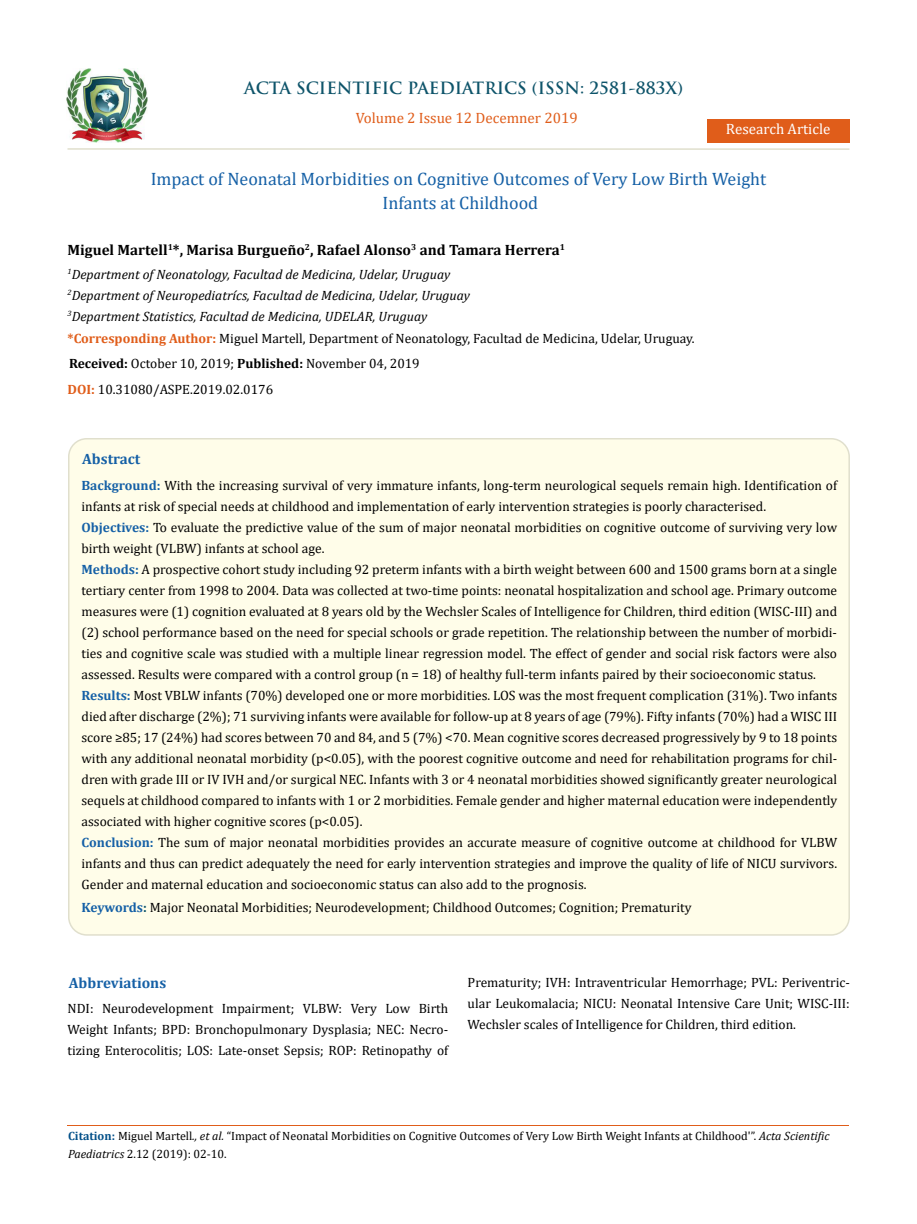
<style>
.page{position:relative;width:917px;height:1224px;background:#fff}
.page>*{position:absolute;margin:0;border:0;box-sizing:border-box;transform-origin:0 0}
.t1{font:18px/24px "Cambria";color:#1560a6;text-align:center}
.t2{font:700 16.5px "Trajan Pro";color:#0e546a}
.t3{font:700 15px "Cambria";color:#000}
.t4{font:15px "Cambria";color:#e05d1a}
.t5{font:700 15px "Cambria";color:#1560a6}
.t6{font:15px "Cambria";color:#fff}
.t7{font:13.5px/21px "Cambria";color:#000;text-align:justify}
.t8{font:italic 13.5px/21px "Cambria";color:#000}
.t9{font:12px/18px "Cambria";color:#000}
.s1{font-weight:700;color:#e05d1a}
.s2{font-weight:700}
.s3{font-weight:700;color:#1560a6}
.s4{font-weight:700;color:#0e546a}
.s5{font-weight:700;color:#035089}
.s6{font-style:italic}
</style>
<div class="page">
<img style="left:67px;top:68px;width:80px;height:74px">
<div style="left:707px;top:119px;width:142px;height:23px;background:#e05d1a"></div>
<div style="left:69px;top:439px;width:780px;height:496px;background:#fffde9;border-radius:18px"></div>
<hr style="left:67px;top:148px;width:782px;height:2px;background:#e0dfcd">
<hr style="left:67px;top:1125px;width:782px;height:1px;background:#e05d1a">
<p class="t2" style="left:244px;top:77px;width:440px">ACTA SCIENTIFIC PAEDIATRICS (ISSN: 2581-883X)</p>
<p class="t4" style="left:356px;top:109px;width:223px">Volume 2 Issue 12 Decemner 2019</p>
<p class="t6" style="left:726px;top:120px;width:106px">Research Article</p>
<h1 class="t1" style="left:151px;top:166px;width:617px">Impact of Neonatal Morbidities on Cognitive Outcomes of Very Low Birth Weight<br>Infants at Childhood</h1>
<p class="t3" style="left:67px;top:239px;width:499px">Miguel Martell<sup>1</sup>*, Marisa Burgueño<sup>2</sup>, Rafael Alonso<sup>3</sup> and Tamara Herrera<sup>1</sup></p>
<p class="t8" style="left:68px;top:263px;width:404px"><sup>1</sup>Department of Neonatology, Facultad de Medicina, Udelar, Uruguay<br><sup>2</sup>Department of Neuropediatrícs, Facultad de Medicina, Udelar, Uruguay<br><sup>3</sup>Department Statistics, Facultad de Medicina, UDELAR, Uruguay</p>
<p class="t7" style="left:68px;top:328px;width:628px"><span class="s1">*Corresponding Author:</span> Miguel Martell, Department of Neonatology, Facultad de Medicina, Udelar, Uruguay.</p>
<p class="t7" style="left:69px;top:353px;width:352px"><span class="s2">Received:</span> October 10, 2019; <span class="s2">Published:</span> November 04, 2019</p>
<p class="t7" style="left:68px;top:379px;width:207px"><span class="s1">DOI:</span> 10.31080/ASPE.2019.02.0176</p>
<p class="t5" style="left:82px;top:449px;width:60px">Abstract</p>
<p class="t7" style="left:81px;top:475px;width:757px;text-align:left"><span class="s3">Background:</span> With the increasing survival of very immature infants, long-term neurological sequels remain high. Identification of infants at risk of special needs at childhood and implementation of early intervention strategies is poorly characterised.<br><span class="s3">Objectives:</span> To evaluate the predictive value of the sum of major neonatal morbidities on cognitive outcome of surviving very low birth weight (VLBW) infants at school age.<br><span class="s3">Methods:</span> A prospective cohort study including 92 preterm infants with a birth weight between 600 and 1500 grams born at a single tertiary center from 1998 to 2004. Data was collected at two-time points: neonatal hospitalization and school age. Primary outcome measures were (1) cognition evaluated at 8 years old by the Wechsler Scales of Intelligence for Children, third edition (WISC-III) and (2) school performance based on the need for special schools or grade repetition. The relationship between the number of morbidi&shy;ties and cognitive scale was studied with a multiple linear regression model. The effect of gender and social risk factors were also assessed. Results were compared with a control group (n = 18) of healthy full-term infants paired by their socioeconomic status.<br><span class="s3">Results:</span> Most VBLW infants (70%) developed one or more morbidities. LOS was the most frequent complication (31%). Two infants died after discharge (2%); 71 surviving infants were available for follow-up at 8 years of age (79%). Fifty infants (70%) had a WISC III score ≥85; 17 (24%) had scores between 70 and 84, and 5 (7%) &lt;70. Mean cognitive scores decreased progressively by 9 to 18 points with any additional neonatal morbidity (p&lt;0.05), with the poorest cognitive outcome and need for rehabilitation programs for chil&shy;dren with grade III or IV IVH and/or surgical NEC. Infants with 3 or 4 neonatal morbidities showed significantly greater neurological sequels at childhood compared to infants with 1 or 2 morbidities. Female gender and higher maternal education were independently associated with higher cognitive scores (p&lt;0.05).<br><span class="s3">Conclusion:</span> The sum of major neonatal morbidities provides an accurate measure of cognitive outcome at childhood for VLBW infants and thus can predict adequately the need for early intervention strategies and improve the quality of life of NICU survivors.<br>Gender and maternal education and socioeconomic status can also add to the prognosis.</p>
<p class="t7" style="left:82px;top:897px;width:611px"><span class="s3">Keywords</span><span class="s4">:</span> Major Neonatal Morbidities; Neurodevelopment; Childhood Outcomes; Cognition; Prematurity</p>
<p class="t5" style="left:69px;top:973px;width:99px">Abbreviations</p>
<p class="t7" style="left:467px;top:972px;width:384px">Prematurity; IVH: Intraventricular Hemorrhage; PVL: Periventric&shy;ular Leukomalacia; NICU: Neonatal Intensive Care Unit; WISC-III:<br>Wechsler scales of Intelligence for Children, third edition.</p>
<p class="t7" style="left:67px;top:998px;width:382px">NDI: Neurodevelopment Impairment; VLBW: Very Low Birth Weight Infants; BPD: Bronchopulmonary Dysplasia; NEC: Necro&shy;tizing Enterocolitis; LOS: Late-onset Sepsis; ROP: Retinopathy of</p>
<p class="t9" style="left:68px;top:1127px;width:763px"><span class="s5">Citation:</span> Miguel Martell<span class="s6">., et al.</span> “Impact of Neonatal Morbidities on Cognitive Outcomes of Very Low Birth Weight Infants at Childhood'”. <span class="s6">Acta Scientific<br>Paediatrics</span> 2.12 (2019): 02-10.</p>
</div>
